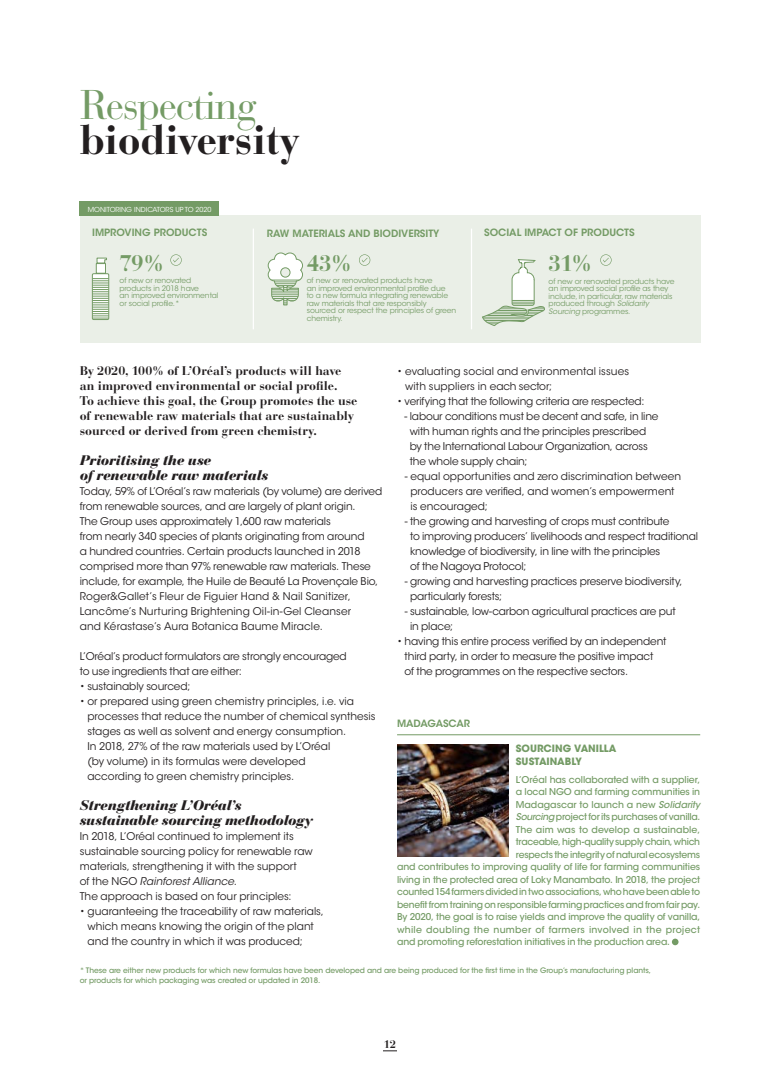
<style>
.page{position:relative;width:780px;height:1081px;background:#fff}
.page>*{position:absolute;margin:0;border:0;box-sizing:border-box;transform-origin:0 0}
.custom{font:700 41.25px/35px "Bauer Bodoni Std";letter-spacing:-.01em;color:#231f20}
.custom-2{font:700 22.5px "Bauer Bodoni Std";color:#749b65}
.t1{font:italic 900 13.75px/15px "Bauer Bodoni Std";letter-spacing:-.025em;color:#231f20}
.t2{font:700 12.5px/15px "Bauer Bodoni Std";letter-spacing:-.005em;color:#231f20}
.t3{font:700 11px "Bauer Bodoni Std";color:#231f20}
.t4{font:10.62px/15px "ITC Avant Garde Std";letter-spacing:-.01em;color:#231f20}
.t5{font:10.62px/15px "ITC Avant Garde Std";letter-spacing:.01em;color:#231f20}
.t6{font:600 10px "ITC Avant Garde Std";color:#749b65}
.t7{font:700 10px/12.5px "ITC Avant Garde Std";color:#749b65}
.t8{font:500 9.38px "ITC Avant Garde Std";letter-spacing:-.015em;color:#749b65}
.t9{font:500 9.38px "ITC Avant Garde Std";letter-spacing:.025em;color:#749b65}
.t10{font:500 9.38px "ITC Avant Garde Std";letter-spacing:.005em;color:#749b65}
.t11{font:7.5px/7.5px "ITC Avant Garde Std";letter-spacing:-.01em;color:#749b65}
.t12{font:500 7.5px/9.4px "ITC Avant Garde Std";letter-spacing:-.01em;color:#749b65}
.t13{font:6.88px "ITC Avant Garde Std";color:#fff}
.s1{font-weight:400;color:#749b65}
.s2{font-style:italic}
</style>
<div class="page">
<div style="left:80px;top:215px;width:620px;height:128px;background:#eaefe7"></div>
<svg style="left:268px;top:253px;width:35px;height:52px"></svg>
<div style="left:281px;top:268px;width:9px;height:9px;background:#eaefe7;border-radius:50%"></div>
<div style="left:280px;top:268px;width:10px;height:9px;border:1px solid #749b65;border-radius:50%"></div>
<svg style="left:482px;top:259px;width:63px;height:67px"></svg>
<hr style="left:253px;top:229px;width:1px;height:100px;background:#fff">
<hr style="left:471px;top:229px;width:1px;height:100px;background:#fff">
<div style="left:80px;top:201px;width:139px;height:14px;background:#749b65"></div>
<img style="left:397px;top:744px;width:111px;height:112px">
<hr style="left:397px;top:734px;width:303px;height:1px;background:#749b65">
<svg style="left:671px;top:938px;width:7px;height:7px"></svg>
<svg style="left:170px;top:254px;width:12px;height:12px"></svg>
<svg style="left:359px;top:254px;width:11px;height:12px"></svg>
<svg style="left:600px;top:254px;width:11px;height:12px"></svg>
<svg style="left:92px;top:258px;width:17px;height:62px"></svg>
<svg style="left:383px;top:1050px;width:14px;height:1px"></svg>
<p class="custom" style="left:80px;top:91px;width:221px"><span class="s1">Respecting </span>biodiversity</p>
<h4 class="t13" style="left:88px;top:206px;width:125px">MONITORING INDICATORS UP TO 2020</h4>
<h5 class="t6" style="left:92px;top:228px;width:117px">IMPROVING PRODUCTS</h5>
<p class="custom-2" style="left:119px;top:254px;width:47px">79%</p>
<p class="t11" style="left:119px;top:277px;width:100px">of new or renovated products in 2018 have<br>an improved environmental or social profile.*</p>
<h5 class="t6" style="left:267px;top:228px;width:174px">RAW MATERIALS AND BIODIVERSITY</h5>
<p class="custom-2" style="left:307px;top:254px;width:47px">43%</p>
<p class="t11" style="left:307px;top:277px;width:151px">of new or renovated products have<br>an improved environmental profile due<br>to a new formula integrating renewable raw materials that are responsibly sourced or respect the principles of green chemistry.</p>
<h5 class="t6" style="left:484px;top:228px;width:152px">SOCIAL IMPACT OF PRODUCTS</h5>
<p class="custom-2" style="left:548px;top:254px;width:46px">31%</p>
<p class="t11" style="left:548px;top:278px;width:127px">of new or renovated products have an improved social profile as they include, in particular, raw materials produced through <span class="s2">Solidarity<br>Sourcing</span> programmes.</p>
<p class="t2" style="left:80px;top:364px;width:279px">By 2020, 100% of L’Oréal’s products will have an improved environmental or social profile.<br>To achieve this goal, the Group promotes the use of renewable raw materials that are sustainably sourced or derived from green chemistry.</p>
<h4 class="t1" style="left:80px;top:454px;width:190px">Prioritising the use<br>of renewable raw materials</h4>
<p class="t4" style="left:80px;top:484px;width:304px">Today, 59% of L’Oréal’s raw materials (by volume) are derived from renewable sources, and are largely of plant origin.<br>The Group uses approximately 1,600 raw materials<br>from nearly 340 species of plants originating from around<br>a hundred countries. Certain products launched in 2018 comprised more than 97% renewable raw materials. These include, for example, the Huile de Beauté La Provençale Bio, Roger&amp;Gallet’s Fleur de Figuier Hand &amp; Nail Sanitizer, Lancôme’s Nurturing Brightening Oil-in-Gel Cleanser<br>and Kérastase’s Aura Botanica Baume Miracle.</p>
<p class="t4" style="left:80px;top:649px;width:268px">L’Oréal’s product formulators are strongly encouraged to use ingredients that are either:</p>
<p class="t4" style="left:80px;top:679px;width:112px">• sustainably sourced;</p>
<p class="t4" style="left:87px;top:694px;width:290px;text-indent:-8px">• or prepared using green chemistry principles, i.e. via processes that reduce the number of chemical synthesis stages as well as solvent and energy consumption.<br>In 2018, 27% of the raw materials used by L’Oréal<br>(by volume) in its formulas were developed<br>according to green chemistry principles.</p>
<h4 class="t1" style="left:80px;top:799px;width:235px">Strengthening L’Oréal’s sustainable sourcing methodology</h4>
<p class="t4" style="left:80px;top:829px;width:234px">In 2018, L’Oréal continued to implement its sustainable sourcing policy for renewable raw materials, strengthening it with the support<br>of the NGO <span class="s2">Rainforest Alliance.</span></p>
<p class="t4" style="left:80px;top:889px;width:213px">The approach is based on four principles:</p>
<p class="t4" style="left:88px;top:904px;width:238px;text-indent:-8px">• guaranteeing the traceability of raw materials, which means knowing the origin of the plant and the country in which it was produced;</p>
<p class="t5" style="left:405px;top:364px;width:225px;text-indent:-8px">• evaluating social and environmental issues with suppliers in each sector;</p>
<p class="t4" style="left:397px;top:394px;width:249px">• verifying that the following criteria are respected:</p>
<p class="t4" style="left:410px;top:409px;width:250px;text-indent:-5px">- labour conditions must be decent and safe, in line with human rights and the principles prescribed by the International Labour Organization, across the whole supply chain;</p>
<p class="t4" style="left:410px;top:469px;width:272px;text-indent:-6px">- equal opportunities and zero discrimination between producers are verified, and women’s empowerment is encouraged;</p>
<p class="t4" style="left:410px;top:514px;width:289px;text-indent:-5px">- the growing and harvesting of crops must contribute<br>to improving producers’ livelihoods and respect traditional knowledge of biodiversity, in line with the principles<br>of the Nagoya Protocol;</p>
<p class="t4" style="left:410px;top:574px;width:274px;text-indent:-5px">- growing and harvesting practices preserve biodiversity, particularly forests;</p>
<p class="t4" style="left:410px;top:604px;width:267px;text-indent:-5px">- sustainable, low-carbon agricultural practices are put in place;</p>
<p class="t4" style="left:404px;top:634px;width:263px;text-indent:-8px">• having this entire process verified by an independent third party, in order to measure the positive impact<br>of the programmes on the respective sectors.</p>
<h4 class="t6" style="left:397px;top:719px;width:75px">MADAGASCAR</h4>
<h5 class="t7" style="left:516px;top:743px;width:102px">SOURCING VANILLA<br>SUSTAINABLY</h5>
<p class="t8" style="left:516px;top:775px;width:186px">L’Oréal has collaborated with a supplier,</p>
<p class="t8" style="left:516px;top:787px;width:186px">a local NGO and farming communities in</p>
<p class="t8" style="left:516px;top:800px;width:186px">Madagascar to launch a new <span class="s2">Solidarity</span></p>
<p class="t8" style="left:516px;top:812px;width:186px"><span class="s2">Sourcing</span> project for its purchases of vanilla.</p>
<p class="t10" style="left:516px;top:825px;width:186px">The aim was to develop a sustainable,</p>
<p class="t8" style="left:516px;top:837px;width:186px">traceable, high-quality supply chain, which</p>
<p class="t8" style="left:516px;top:850px;width:186px">respects the integrity of natural ecosystems</p>
<p class="t8" style="left:397px;top:862px;width:304px">and contributes to improving quality of life for farming communities</p>
<p class="t8" style="left:397px;top:875px;width:304px">living in the protected area of Loky Manambato. In 2018, the project</p>
<p class="t8" style="left:397px;top:887px;width:304px">counted 154 farmers divided in two associations, who have been able to</p>
<p class="t8" style="left:397px;top:900px;width:304px">benefit from training on responsible farming practices and from fair pay.</p>
<p class="t8" style="left:397px;top:912px;width:304px">By 2020, the goal is to raise yields and improve the quality of vanilla,</p>
<p class="t9" style="left:397px;top:925px;width:304px">while doubling the number of farmers involved in the project</p>
<p class="t8" style="left:397px;top:937px;width:274px">and promoting reforestation initiatives in the production area.</p>
<p class="t12" style="left:80px;top:966px;width:573px">* These are either new products for which new formulas have been developed and are being produced for the first time in the Group’s manufacturing plants, or products for which packaging was created or updated in 2018.</p>
<p class="t3" style="left:384px;top:1039px;width:14px">12</p>
</div>
